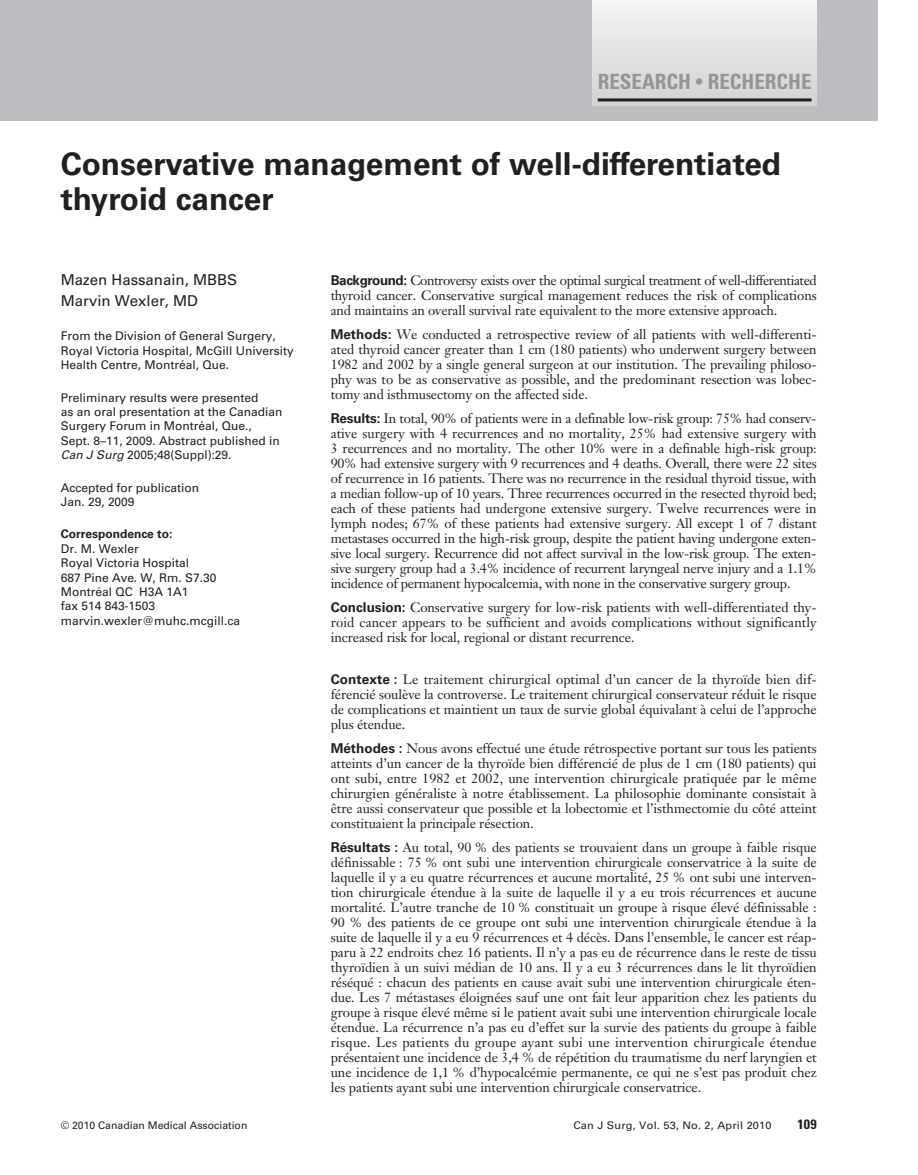
<style>
.page{position:relative;width:918px;height:1175px;background:#fff}
.page>*{position:absolute;margin:0;border:0;box-sizing:border-box;transform-origin:0 0}
.t1{font:700 31.5px/34.5px "Univers";color:#231f20}
.t2{font:700 condensed 21px "Univers";color:#939598}
.t3{font:15px/21px "Univers";color:#231f20}
.t4{font:13.5px/15px "Janson Text";letter-spacing:-.005em;color:#231f20;text-align:justify}
.t5{font:700 condensed 13.5px "Univers";color:#231f20;scale:1.05 1}
.t6{font:12px/14.4px "Univers";color:#231f20}
.t7{font:700 12px "Univers";color:#231f20}
.t8{font:10.5px "Univers";color:#231f20}
.t9{font:10.5px "Univers";color:#231f20;scale:1.05 1}
.s1{font-size:18px}
.s2{font-style:italic}
.s3{font-family:"Univers";font-weight:700}
</style>
<div class="page">
<div style="left:0;top:0;width:878px;height:120px;background:#bcbdc0"></div>
<div style="left:593px;top:0;width:224px;height:106px;background:linear-gradient(to bottom,#f4f5f6,#d0d1d4)"></div>
<hr style="left:598px;top:98px;width:214px;height:3px;background:#231f20">
<h2 class="t2" style="left:598px;top:74px;width:215px">RESEARCH <span class="s1">•</span> RECHERCHE</h2>
<h1 class="t1" style="left:61px;top:149px;width:722px">Conservative management of well-differentiated thyroid cancer</h1>
<p class="t3" style="left:61px;top:271px;width:178px">Mazen Hassanain, MBBS<br>Marvin Wexler, MD</p>
<p class="t6" style="left:61px;top:330px;width:234px">From the Division of General Surgery,<br>Royal Victoria Hospital, McGill University<br>Health Centre, Montréal, Que.</p>
<p class="t6" style="left:61px;top:391px;width:223px">Preliminary results were presented<br>as an oral presentation at the Canadian Surgery Forum in Montréal, Que., Sept. 8–11, 2009. Abstract published in <span class="s2">Can J Surg</span>2005;48(Suppl):29.</p>
<p class="t6" style="left:61px;top:481px;width:140px">Accepted for publication<br>Jan. 29, 2009</p>
<p class="t7" style="left:61px;top:529px;width:113px">Correspondence to:</p>
<p class="t6" style="left:61px;top:542px;width:181px">Dr. M. Wexler<br>Royal Victoria Hospital<br>687 Pine Ave. W, Rm. S7.30<br>Montréal QC H3A 1A1<br>fax 514 843-1503 marvin.wexler@muhc.mcgill.ca</p>
<p class="t4" style="left:331px;top:274px;width:488px"><span class="s3">Background:</span> Controversy exists over the optimal surgical treatment of well-differentiated thyroid cancer. Conservative surgical management reduces the risk of complications and maintains an overall survival rate equivalent to the more extensive approach.</p>
<p class="t4" style="left:331px;top:328px;width:487px"><span class="s3">Methods:</span> We conducted a retrospective review of all patients with well-differenti&shy;ated thyroid cancer greater than 1 cm (180 patients) who underwent surgery between 1982 and 2002 by a single general surgeon at our institution. The prevailing philoso&shy;phy was to be as conservative as possible, and the predominant resection was lobec&shy;tomy and isthmusectomy on the affected side.</p>
<p class="t4" style="left:331px;top:412px;width:488px"><span class="s3">Results:</span> In total, 90% of patients were in a definable low-risk group: 75% had conserv&shy;ative surgery with 4 recurrences and no mortality, 25% had extensive surgery with 3 recurrences and no mortality. The other 10% were in a definable high-risk group:<br>90% had extensive surgery with 9 recurrences and 4 deaths. Overall, there were 22 sites of recurrence in 16 patients. There was no recurrence in the residual thyroid tissue, with a median follow-up of 10 years. Three recurrences occurred in the resected thyroid bed; each of these patients had undergone extensive surgery. Twelve recurrences were in lymph nodes; 67% of these patients had extensive surgery. All except 1 of 7 distant metastases occurred in the high-risk group, despite the patient having undergone exten&shy;sive local surgery. Recurrence did not affect survival in the low-risk group. The exten&shy;sive surgery group had a 3.4% incidence of recurrent laryngeal nerve injury and a 1.1% incidence of permanent hypocalcemia, with none in the conservative surgery group.</p>
<p class="t4" style="left:331px;top:601px;width:488px"><span class="s3">Conclusion:</span> Conservative surgery for low-risk patients with well-differentiated thy&shy;roid cancer appears to be sufficient and avoids complications without significantly increased risk for local, regional or distant recurrence.</p>
<p class="t4" style="left:331px;top:673px;width:487px"><span class="s3">Contexte :</span> Le traitement chirurgical optimal d’un cancer de la thyroïde bien dif&shy;férencié soulève la controverse. Le traitement chirurgical conservateur réduit le risque de complications et maintient un taux de survie global équivalant à celui de l’approche plus étendue.</p>
<p class="t4" style="left:331px;top:742px;width:488px"><span class="s3">Méthodes :</span> Nous avons effectué une étude rétrospective portant sur tous les patients atteints d’un cancer de la thyroïde bien différencié de plus de 1 cm (180 patients) qui ont subi, entre 1982 et 2002, une intervention chirurgicale pratiquée par le même chirurgien généraliste à notre établissement. La philosophie dominante consistait à être aussi conservateur que possible et la lobectomie et l’isthmectomie du côté atteint constituaient la principale résection.</p>
<p class="t4" style="left:331px;top:841px;width:488px"><span class="s3">Résultats :</span> Au total, 90 % des patients se trouvaient dans un groupe à faible risque définissable : 75 % ont subi une intervention chirurgicale conservatrice à la suite de laquelle il y a eu quatre récurrences et aucune mortalité, 25 % ont subi une interven&shy;tion chirurgicale étendue à la suite de laquelle il y a eu trois récurrences et aucune mortalité. L’autre tranche de 10 % constituait un groupe à risque élevé définissable :<br>90 % des patients de ce groupe ont subi une intervention chirurgicale étendue à la suite de laquelle il y a eu 9 récurrences et 4 décès. Dans l’ensemble, le cancer est réap&shy;paru à 22 endroits chez 16 patients. Il n’y a pas eu de récurrence dans le reste de tissu thyroïdien à un suivi médian de 10 ans. Il y a eu 3 récurrences dans le lit thyroïdien réséqué : chacun des patients en cause avait subi une intervention chirurgicale éten&shy;due. Les 7 métastases éloignées sauf une ont fait leur apparition chez les patients du groupe à risque élevé même si le patient avait subi une intervention chirurgicale locale étendue. La récurrence n’a pas eu d’effet sur la survie des patients du groupe à faible risque. Les patients du groupe ayant subi une intervention chirurgicale étendue présentaient une incidence de 3,4 % de répétition du traumatisme du nerf laryngien et une incidence de 1,1 % d’hypocalcémie permanente, ce qui ne s’est pas produit chez les patients ayant subi une intervention chirurgicale conservatrice.</p>
<p class="t8" style="left:61px;top:1121px;width:188px">© 2010 Canadian Medical Association</p>
<p class="t9" style="left:573px;top:1121px;width:190px">Can J Surg, Vol. 53, No. 2, April 2010</p>
<p class="t5" style="left:797px;top:1119px;width:20px">109</p>
</div>
